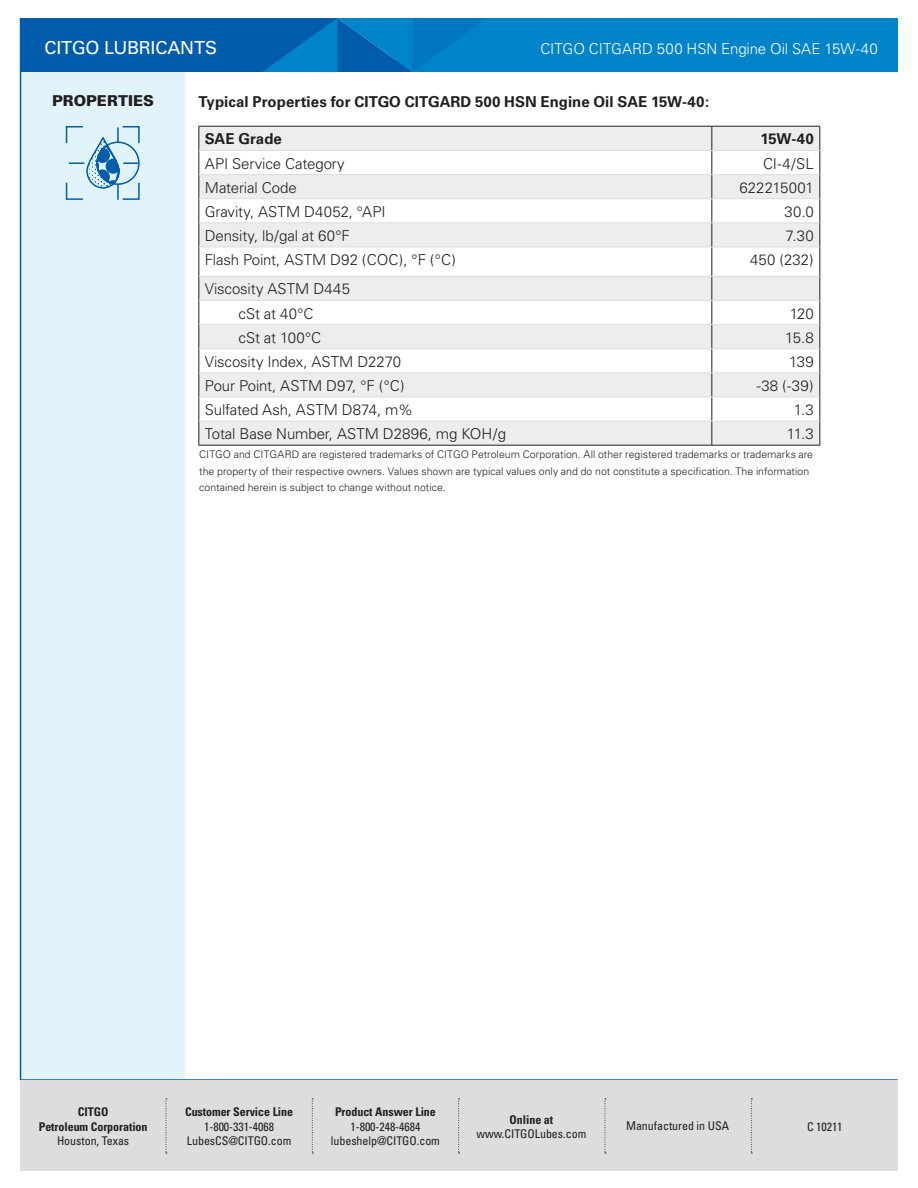
<style>
.page{position:relative;width:918px;height:1188px;background:#fff}
.page>*{position:absolute;margin:0;border:0;box-sizing:border-box;transform-origin:0 0}
.Headers{font:18px "Univers";letter-spacing:-.01em;color:#fff}
.t1{font:300 15px "Univers";letter-spacing:-.005em;color:#231f20}
.Disclaimers{font:700 15px "Univers";color:#231f20}
.Headers-2{font:300 15px "Univers";color:#fff}
.Headers-3{font:900 15px "Univers";color:#231f20}
.t2{font:condensed 12px/14.4px "Univers";letter-spacing:-.005em;color:#231f20;text-align:center}
.t3{font:700 condensed 12px/14.4px "Univers";letter-spacing:-.005em;color:#231f20;text-align:center}
.Disclaimers-2{font:300 10.5px/16.5px "Univers";letter-spacing:.005em;color:#231f20}
.s1{font-weight:400}
.s2{font-weight:700}
</style>
<div class="page">
<div style="left:21px;top:65px;width:164px;height:1015px;background:#e1f4fc"></div>
<hr style="left:20px;top:18px;width:1px;height:1062px;background:#015dab">
<hr style="left:20px;top:1079px;width:878px;height:2px;background:#015dab">
<div style="left:21px;top:18px;width:316px;height:54px;background:#015dab"></div>
<div style="left:396px;top:18px;width:502px;height:54px;background:#0084c9"></div>
<svg style="left:263px;top:18px;width:223px;height:54px"></svg>
<svg style="left:66px;top:126px;width:74px;height:74px"></svg>
<div style="left:20px;top:1081px;width:878px;height:90px;background:#dcdddf"></div>
<svg style="left:751px;top:1099px;width:1px;height:55px"></svg>
<svg style="left:605px;top:1099px;width:1px;height:55px"></svg>
<svg style="left:458px;top:1099px;width:2px;height:55px"></svg>
<svg style="left:312px;top:1099px;width:1px;height:55px"></svg>
<svg style="left:166px;top:1099px;width:1px;height:55px"></svg>
<svg style="left:200px;top:127px;width:620px;height:318px;fill:#ededee"></svg>
<hr style="left:199px;top:126px;width:513px;height:1px;background:#231f20">
<hr style="left:712px;top:126px;width:108px;height:1px;background:#231f20">
<svg style="left:199px;top:126px;width:1px;height:319px"></svg>
<svg style="left:712px;top:126px;width:1px;height:319px"></svg>
<svg style="left:820px;top:126px;width:1px;height:319px"></svg>
<hr style="left:199px;top:445px;width:513px;height:1px;background:#231f20">
<hr style="left:712px;top:445px;width:108px;height:1px;background:#231f20">
<hr style="left:199px;top:150px;width:513px;height:1px;background:#dcdddf">
<hr style="left:712px;top:150px;width:108px;height:1px;background:#dcdddf">
<hr style="left:199px;top:174px;width:513px;height:1px;background:#dcdddf">
<hr style="left:712px;top:174px;width:108px;height:1px;background:#dcdddf">
<hr style="left:199px;top:198px;width:513px;height:1px;background:#dcdddf">
<hr style="left:712px;top:198px;width:108px;height:1px;background:#dcdddf">
<hr style="left:199px;top:223px;width:513px;height:1px;background:#dcdddf">
<hr style="left:712px;top:223px;width:108px;height:1px;background:#dcdddf">
<hr style="left:199px;top:247px;width:513px;height:1px;background:#dcdddf">
<hr style="left:712px;top:247px;width:108px;height:1px;background:#dcdddf">
<hr style="left:199px;top:276px;width:513px;height:1px;background:#dcdddf">
<hr style="left:712px;top:276px;width:108px;height:1px;background:#dcdddf">
<hr style="left:199px;top:300px;width:513px;height:1px;background:#dcdddf">
<hr style="left:712px;top:300px;width:108px;height:1px;background:#dcdddf">
<hr style="left:199px;top:324px;width:513px;height:1px;background:#dcdddf">
<hr style="left:712px;top:324px;width:108px;height:1px;background:#dcdddf">
<hr style="left:199px;top:348px;width:513px;height:1px;background:#dcdddf">
<hr style="left:712px;top:348px;width:108px;height:1px;background:#dcdddf">
<hr style="left:199px;top:373px;width:513px;height:1px;background:#dcdddf">
<hr style="left:712px;top:373px;width:108px;height:1px;background:#dcdddf">
<hr style="left:199px;top:397px;width:513px;height:1px;background:#dcdddf">
<hr style="left:712px;top:397px;width:108px;height:1px;background:#dcdddf">
<hr style="left:199px;top:421px;width:513px;height:1px;background:#dcdddf">
<hr style="left:712px;top:421px;width:108px;height:1px;background:#dcdddf">
<p class="Headers" style="left:45px;top:37px;width:174px">CITGO LUBRICANTS</p>
<p class="Headers-2" style="left:540px;top:40px;width:339px">CITGO CITGARD 500 HSN Engine Oil SAE 15W-40</p>
<p class="Headers-3" style="left:52px;top:91px;width:103px">PROPERTIES</p>
<p class="Disclaimers" style="left:199px;top:93px;width:512px">Typical Properties for CITGO CITGARD 500 HSN Engine Oil SAE 15W-40:</p>
<p class="Disclaimers" style="left:205px;top:130px;width:79px">SAE Grade</p>
<p class="Disclaimers" style="left:760px;top:130px;width:55px">15W-40</p>
<p class="t1" style="left:205px;top:154px;width:141px">API Service Category</p>
<p class="t1" style="left:763px;top:154px;width:52px">CI-4/SL</p>
<p class="t1" style="left:205px;top:178px;width:93px">Material Code</p>
<p class="t1" style="left:739px;top:178px;width:76px">622215001</p>
<p class="t1" style="left:205px;top:202px;width:182px">Gravity, ASTM D4052, °API</p>
<p class="t1" style="left:785px;top:202px;width:31px">30.0</p>
<p class="t1" style="left:205px;top:227px;width:147px">Density, lb/gal at 60°F</p>
<p class="t1" style="left:786px;top:227px;width:30px">7.30</p>
<p class="t1" style="left:205px;top:251px;width:253px">Flash Point, ASTM D92 (COC), °F (°C)</p>
<p class="t1" style="left:750px;top:251px;width:65px">450 (232)</p>
<p class="t1" style="left:205px;top:280px;width:147px">Viscosity ASTM D445</p>
<p class="t1" style="left:239px;top:304px;width:76px">cSt at 40°C</p>
<p class="t1" style="left:790px;top:304px;width:26px">120</p>
<p class="t1" style="left:239px;top:328px;width:84px">cSt at 100°C</p>
<p class="t1" style="left:785px;top:328px;width:30px">15.8</p>
<p class="t1" style="left:205px;top:352px;width:198px">Viscosity Index, ASTM D2270</p>
<p class="t1" style="left:789px;top:352px;width:26px">139</p>
<p class="t1" style="left:205px;top:377px;width:201px">Pour Point, ASTM D97, °F (°C)</p>
<p class="t1" style="left:757px;top:377px;width:59px">-38 (-39)</p>
<p class="t1" style="left:205px;top:401px;width:210px">Sulfated Ash, ASTM D874, m%</p>
<p class="t1" style="left:794px;top:401px;width:22px">1.3</p>
<p class="t1" style="left:205px;top:425px;width:303px">Total Base Number, ASTM D2896, mg KOH/g</p>
<p class="t1" style="left:787px;top:425px;width:29px">11.3</p>
<p class="Disclaimers-2" style="left:199px;top:447px;width:615px">CITGO and CITGARD are registered trademarks of CITGO Petroleum Corporation. All other registered trademarks or trademarks are the property of their respective owners. Values shown are typical values only and do not constitute a specification. The information contained herein is subject to change without notice.</p>
<p class="t3" style="left:39px;top:1105px;width:110px">CITGO<br>Petroleum Corporation<br><span class="s1">Houston, Texas</span></p>
<p class="t3" style="left:185px;top:1105px;width:110px">Customer Service Line</p>
<p class="t2" style="left:204px;top:1119px;width:71px">1-800-331-4068</p>
<p class="t2" style="left:187px;top:1133px;width:106px">LubesCS@CITGO.com</p>
<p class="t2" style="left:331px;top:1105px;width:111px"><span class="s2">Product Answer Line<br></span>1-800-248-4684 lubeshelp@CITGO.com</p>
<p class="t2" style="left:476px;top:1112px;width:111px"><span class="s2">Online at </span>www.CITGOLubes.com</p>
<p class="t2" style="left:807px;top:1119px;width:37px">C 10211</p>
<p class="t2" style="left:626px;top:1119px;width:104px">Manufactured in USA</p>
</div>
